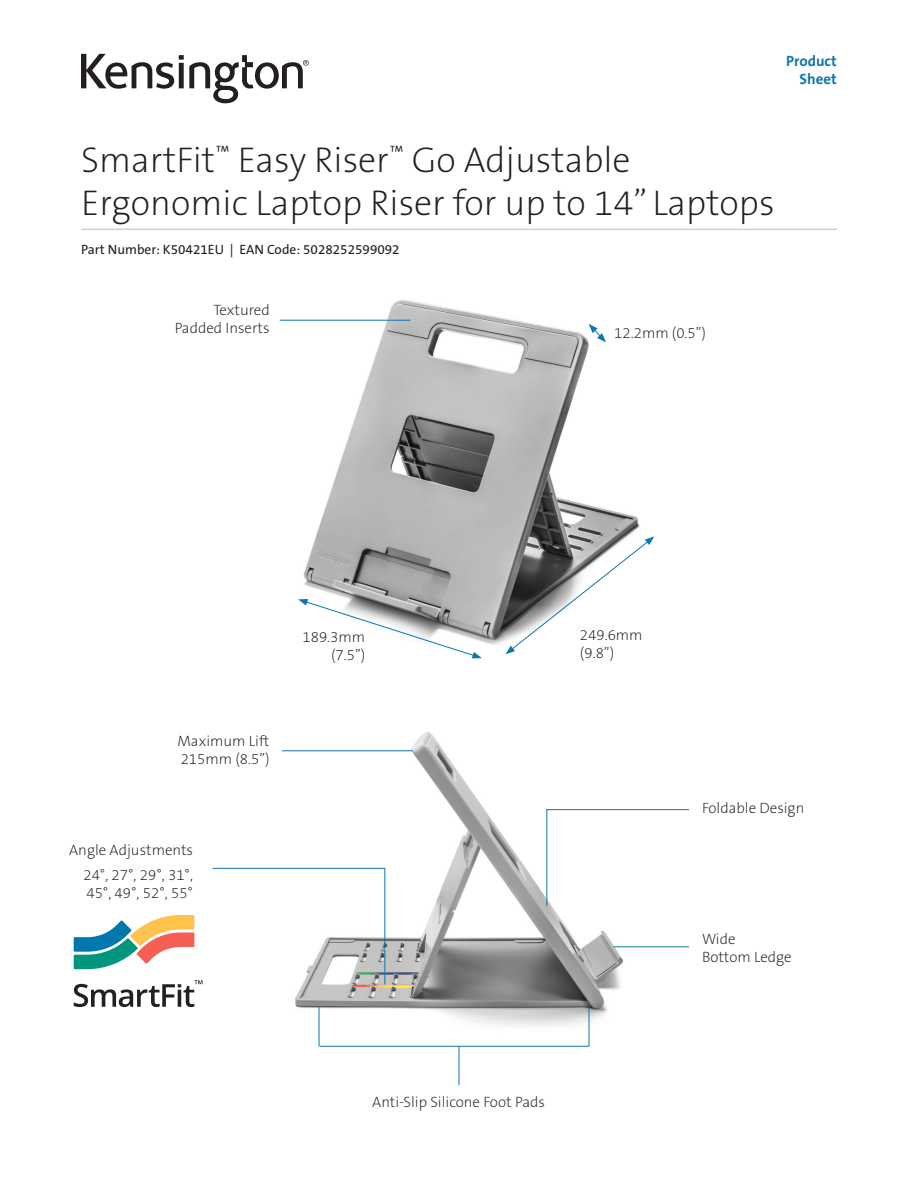
<style>
.page{position:relative;width:918px;height:1188px;background:#fff}
.page>*{position:absolute;margin:0;border:0;box-sizing:border-box;transform-origin:0 0}
.t1{font:36px/43.2px "The Sans KENSINGTON2 XL";color:#231f20}
.t2{font:15px/18px "The Sans KENSINGTON2 XL";color:#231f20;text-align:right}
.t3{font:15px/18px "The Sans KENSINGTON7 Bd";color:#0e76ae;text-align:right}
.t4{font:13.5px "The Sans KENSINGTON5 Rg";color:#231f20}
</style>
<div class="page">
<svg style="left:81px;top:54px;width:228px;height:49px"></svg>
<hr style="left:81px;top:229px;width:756px;height:1px;background:#bcbdc0">
<img style="left:289px;top:300px;width:351px;height:345px">
<hr style="left:280px;top:320px;width:130px;height:1px;background:#0e76ae">
<svg style="left:589px;top:324px;width:17px;height:18px"></svg>
<svg style="left:298px;top:599px;width:184px;height:59px"></svg>
<svg style="left:505px;top:536px;width:149px;height:118px"></svg>
<img style="left:294px;top:731px;width:330px;height:312px">
<svg style="left:74px;top:980px;width:129px;height:27px"></svg>
<svg style="left:74px;top:915px;width:120px;height:54px"></svg>
<hr style="left:282px;top:750px;width:131px;height:1px;background:#0e76ae">
<hr style="left:213px;top:868px;width:172px;height:1px;background:#0e76ae">
<hr style="left:384px;top:868px;width:1px;height:116px;background:#0e76ae">
<hr style="left:546px;top:809px;width:143px;height:1px;background:#0e76ae">
<hr style="left:546px;top:809px;width:1px;height:97px;background:#0e76ae">
<hr style="left:613px;top:946px;width:76px;height:1px;background:#0e76ae">
<hr style="left:319px;top:1007px;width:1px;height:39px;background:#0e76ae">
<hr style="left:589px;top:1007px;width:1px;height:39px;background:#0e76ae">
<hr style="left:319px;top:1046px;width:270px;height:1px;background:#0e76ae">
<hr style="left:459px;top:1046px;width:1px;height:39px;background:#0e76ae">
<p class="t3" style="left:786px;top:52px;width:52px">Product<br>Sheet</p>
<h1 class="t1" style="left:81px;top:140px;width:695px">SmartFit<sup>™</sup> Easy Riser<sup>™</sup> Go Adjustable<br>Ergonomic Laptop Riser for up to 14” Laptops</h1>
<p class="t4" style="left:81px;top:242px;width:320px">Part Number: K50421EU | EAN Code: 5028252599092</p>
<p class="t2" style="left:175px;top:301px;width:96px">Textured<br>Padded Inserts</p>
<p class="t2" style="left:614px;top:324px;width:93px">12.2mm (0.5”)</p>
<p class="t2" style="left:178px;top:732px;width:94px;text-align:left">Maximum Lift<br>215mm (8.5”)</p>
<p class="t2" style="left:303px;top:629px;width:64px">189.3mm (7.5”)</p>
<p class="t2" style="left:580px;top:627px;width:64px;text-align:left">249.6mm (9.8”)</p>
<p class="t2" style="left:69px;top:838px;width:125px;line-height:24.8px">Angle Adjustments<br>24°, 27°, 29°, 31°,</p>
<p class="t2" style="left:86px;top:884px;width:108px">45°, 49°, 52°, 55°</p>
<p class="t2" style="left:372px;top:1094px;width:174px">Anti-Slip Silicone Foot Pads</p>
<p class="t2" style="left:702px;top:800px;width:104px">Foldable Design</p>
<p class="t2" style="left:702px;top:930px;width:91px;text-align:left">Wide<br>Bottom Ledge</p>
</div>
